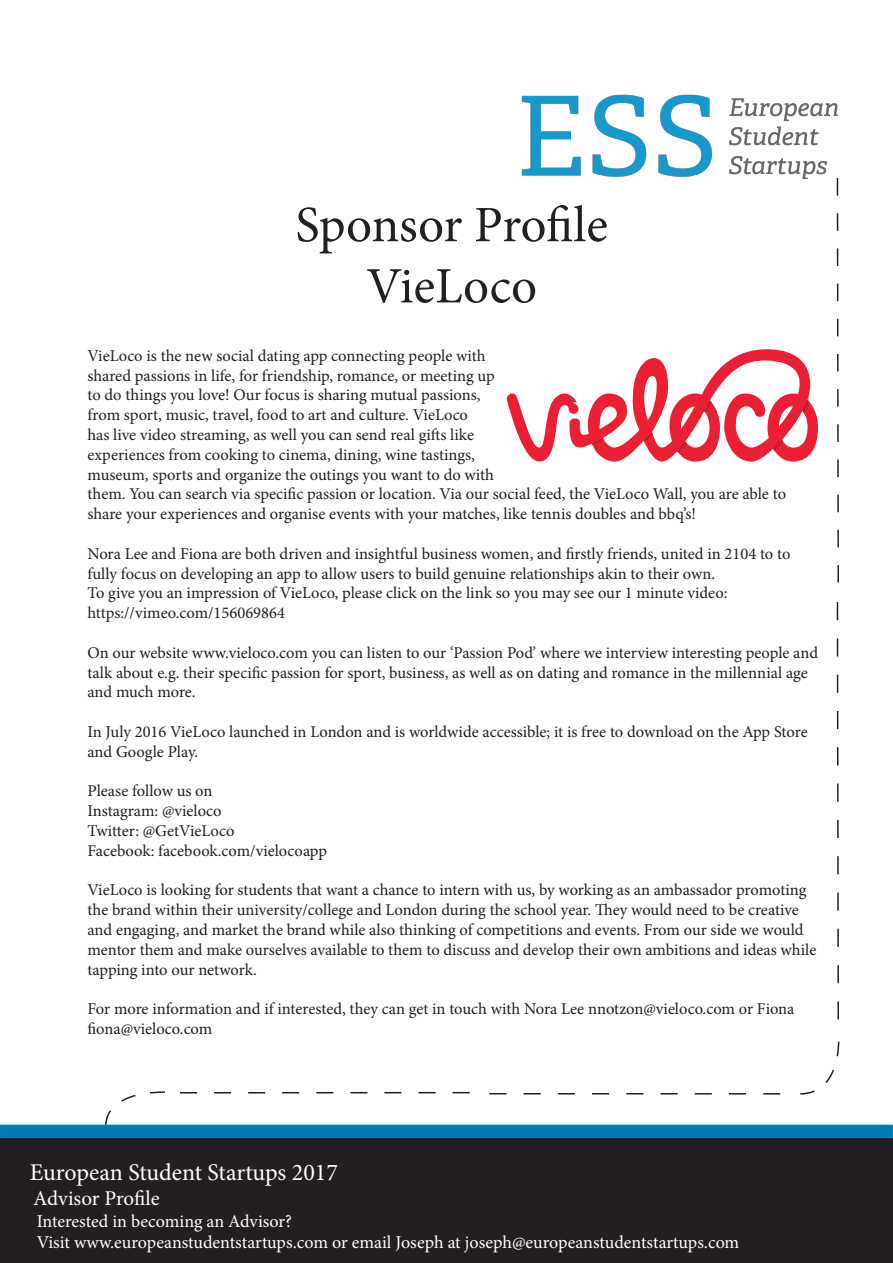
<style>
.page{position:relative;width:893px;height:1263px;background:#fff}
.page>*{position:absolute;margin:0;border:0;box-sizing:border-box;transform-origin:0 0}
.t1{font:51px "Minion Pro";letter-spacing:-.005em;color:#231f20}
.t2{font:24px "Minion Pro";color:#fff}
.t3{font:21px "Minion Pro";letter-spacing:-.01em;color:#fff}
.t4{font:18px "Minion Pro";color:#fff}
.t5{font:16.5px/19.8px "Minion Pro";color:#231f20}
</style>
<div class="page">
<div style="left:0;top:1138px;width:893px;height:125px;background:#231f20"></div>
<div style="left:1px;top:1125px;width:891px;height:12px;background:#007ab9"></div>
<div style="left:0;top:1125px;width:893px;height:13px;border:2px solid #007ec0"></div>
<svg style="left:836px;top:178px;width:3px;height:405px"></svg>
<svg style="left:800px;top:1041px;width:40px;height:54px"></svg>
<svg style="left:489px;top:1093px;width:291px;height:1px"></svg>
<svg style="left:836px;top:602px;width:3px;height:418px"></svg>
<svg style="left:180px;top:1092px;width:290px;height:1px"></svg>
<svg style="left:104px;top:1091px;width:62px;height:35px"></svg>
<img style="left:521px;top:94px;width:317px;height:84px">
<svg style="left:506px;top:349px;width:312px;height:113px"></svg>
<p class="t1" style="left:295px;top:191px;width:314px">Sponsor Profile</p>
<p class="t1" style="left:366px;top:252px;width:172px">VieLoco</p>
<p class="t5" style="left:87px;top:346px;width:700px">VieLoco is the new social dating app connecting people with<br>shared passions in life, for friendship, romance, or meeting up<br>to do things you love! Our focus is sharing mutual passions,<br>from sport, music, travel, food to art and culture. VieLoco<br>has live video streaming, as well you can send real gifts like<br>experiences from cooking to cinema, dining, wine tastings,<br>museum, sports and organize the outings you want to do with<br>them. You can search via specific passion or location. Via our social feed, the VieLoco Wall, you are able to share your experiences and organise events with your matches, like tennis doubles and bbq’s!</p>
<p class="t5" style="left:87px;top:544px;width:704px">Nora Lee and Fiona are both driven and insightful business women, and firstly friends, united in 2104 to to fully focus on developing an app to allow users to build genuine relationships akin to their own.</p>
<p class="t5" style="left:87px;top:583px;width:642px">To give you an impression of VieLoco, please click on the link so you may see our 1 minute video: https://vimeo.com/156069864</p>
<p class="t5" style="left:87px;top:643px;width:732px">On our website www.vieloco.com you can listen to our ‘Passion Pod’ where we interview interesting people and talk about e.g. their specific passion for sport, business, as well as on dating and romance in the millennial age and much more.</p>
<p class="t5" style="left:87px;top:722px;width:722px">In July 2016 VieLoco launched in London and is worldwide accessible; it is free to download on the App Store and Google Play.</p>
<p class="t5" style="left:87px;top:781px;width:127px">Please follow us on</p>
<p class="t5" style="left:87px;top:801px;width:136px">Instagram: @vieloco</p>
<p class="t5" style="left:87px;top:821px;width:149px">Twitter: @GetVieLoco</p>
<p class="t5" style="left:87px;top:841px;width:241px">Facebook: facebook.com/vielocoapp</p>
<p class="t5" style="left:87px;top:880px;width:730px">VieLoco is looking for students that want a chance to intern with us, by working as an ambassador promoting the brand within their university/college and London during the school year. They would need to be creative and engaging, and market the brand while also thinking of competitions and events. From our side we would mentor them and make ourselves available to them to discuss and develop their own ambitions and ideas while tapping into our network.</p>
<p class="t5" style="left:87px;top:999px;width:708px">For more information and if interested, they can get in touch with Nora Lee nnotzon@vieloco.com or Fiona fiona@vieloco.com</p>
<p class="t2" style="left:30px;top:1156px;width:310px">European Student Startups 2017</p>
<p class="t3" style="left:33px;top:1184px;width:128px">Advisor Profile</p>
<p class="t4" style="left:37px;top:1209px;width:257px">Interested in becoming an Advisor?</p>
<p class="t4" style="left:37px;top:1230px;width:704px">Visit www.europeanstudentstartups.com or email Joseph at joseph@europeanstudentstartups.com</p>
</div>
